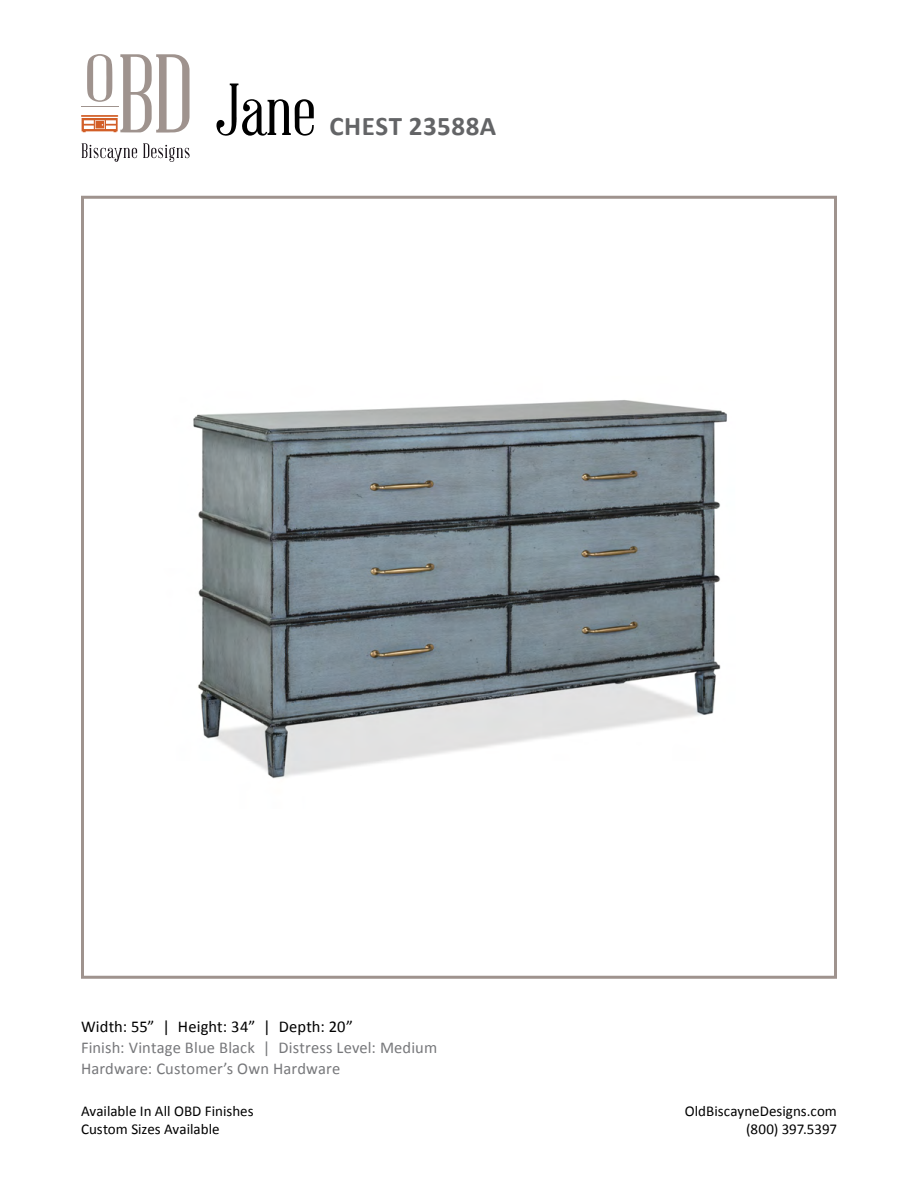
<style>
.page{position:relative;width:918px;height:1188px;background:#fff}
.page>*{position:absolute;margin:0;border:0;box-sizing:border-box;transform-origin:0 0}
.t1{font:72px "Abraham Lincoln";color:#000}
.t2{font:700 27px "Calibri";letter-spacing:.02em;color:#636466}
.t3{font:16.5px/21px "Calibri";letter-spacing:.01em;color:#77787b}
.t4{font:16.5px "Calibri";letter-spacing:.01em;color:#000}
.t5{font:15px "Calibri";color:#000}
</style>
<div class="page">
<svg style="left:82px;top:143px;width:55px;height:19px"></svg>
<svg style="left:143px;top:143px;width:47px;height:19px"></svg>
<svg style="left:81px;top:54px;width:109px;height:79px"></svg>
<img style="left:193px;top:400px;width:534px;height:379px">
<div style="left:81px;top:196px;width:756px;height:783px;border:3px solid #9f938e"></div>
<h1 class="t1" style="left:216px;top:72px;width:101px">Jane</h1>
<h2 class="t2" style="left:329px;top:109px;width:168px">CHEST 23588A</h2>
<p class="t4" style="left:81px;top:1016px;width:274px">Width: 55” | Height: 34” | Depth: 20”</p>
<p class="t3" style="left:81px;top:1036px;width:358px">Finish: Vintage Blue Black | Distress Level: Medium<br>Hardware: Customer’s Own Hardware</p>
<p class="t5" style="left:81px;top:1102px;width:174px">Available In All OBD Finishes</p>
<p class="t5" style="left:685px;top:1102px;width:154px">OldBiscayneDesigns.com</p>
<p class="t5" style="left:81px;top:1120px;width:140px">Custom Sizes Available</p>
<p class="t5" style="left:746px;top:1120px;width:92px">(800) 397.5397</p>
</div>
